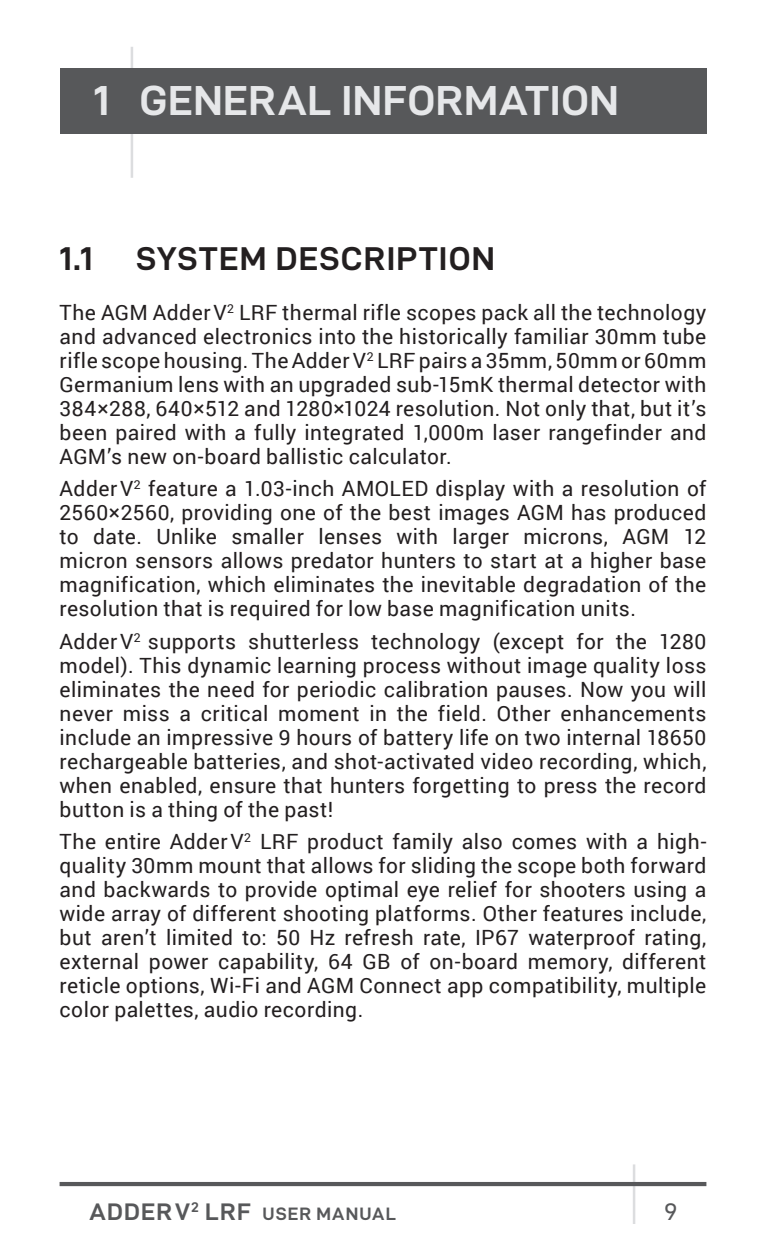
<style>
.page{position:relative;width:766px;height:1259px;background:#fff}
.page>*{position:absolute;margin:0;border:0;box-sizing:border-box;transform-origin:0 0}
.t1{font:42px "D DIN Exp Bold";letter-spacing:.015em;color:#e6e7e9}
.t2{font:33px "D DIN Exp Bold";letter-spacing:.035em;color:#231f20}
.t3{font:24px "D DIN Exp Bold";letter-spacing:.05em;color:#57585a}
.t4{font:24px "D DIN Exp";color:#57585a}
.t5{font:21px/24px "Roboto";letter-spacing:.02em;color:#231f20;text-align:justify}
.t6{font:18px "D DIN Exp Bold";letter-spacing:.06em;color:#57585a}
.s1{font-size:24px}
</style>
<div class="page">
<hr style="left:632px;top:1164px;width:3px;height:60px;background:#dcdddf">
<hr style="left:60px;top:1182px;width:646px;height:4px;background:#57585a">
<hr style="left:131px;top:47px;width:2px;height:131px;background:#dcdddf">
<div style="left:60px;top:68px;width:646px;height:66px;background:#57585a"></div>
<h1 class="t1" style="left:94px;top:78px;width:526px">1 GENERAL INFORMATION</h1>
<h2 class="t2" style="left:60px;top:240px;width:35px">1.1</h2>
<h2 class="t2" style="left:136px;top:240px;width:360px">SYSTEM DESCRIPTION</h2>
<p class="t5" style="left:60px;top:299px;width:648px">The AGM AdderV<sup>2</sup> LRF thermal rifle scopes pack all the technology and advanced electronics into the historically familiar 30mm tube rifle scope housing. The Adder V<sup>2</sup> LRF pairs a 35mm, 50mm or 60mm Germanium lens with an upgraded sub-15mK thermal detector with 384×288, 640×512 and 1280×1024 resolution. Not only that, but it’s been paired with a fully integrated 1,000m laser rangefinder and AGM’s new on-board ballistic calculator.</p>
<p class="t5" style="left:60px;top:476px;width:648px">AdderV<sup>2</sup> feature a 1.03-inch AMOLED display with a resolution of 2560×2560, providing one of the best images AGM has produced to date. Unlike smaller lenses with larger microns, AGM 12 micron sensors allows predator hunters to start at a higher base magnification, which eliminates the inevitable degradation of the resolution that is required for low base magnification units.</p>
<p class="t5" style="left:60px;top:628px;width:648px">AdderV<sup>2</sup> supports shutterless technology (except for the 1280 model). This dynamic learning process without image quality loss eliminates the need for periodic calibration pauses. Now you will never miss a critical moment in the field. Other enhancements include an impressive 9 hours of battery life on two internal 18650 rechargeable batteries, and shot-activated video recording, which, when enabled, ensure that hunters forgetting to press the record button is a thing of the past!</p>
<p class="t5" style="left:60px;top:829px;width:648px">The entire AdderV<sup>2</sup> LRF product family also comes with a high&shy;quality 30mm mount that allows for sliding the scope both forward and backwards to provide optimal eye relief for shooters using a wide array of different shooting platforms. Other features include, but aren’t limited to: 50 Hz refresh rate, IP67 waterproof rating, external power capability, 64 GB of on-board memory, different reticle options, Wi-Fi and AGM Connect app compatibility, multiple color palettes, audio recording.</p>
<p class="t6" style="left:191px;top:1204px;width:206px"><sup>2</sup> <span class="s1">LRF</span> USER MANUAL</p>
<p class="t3" style="left:89px;top:1198px;width:102px">ADDERV</p>
<p class="t4" style="left:663px;top:1198px;width:15px">9</p>
</div>
